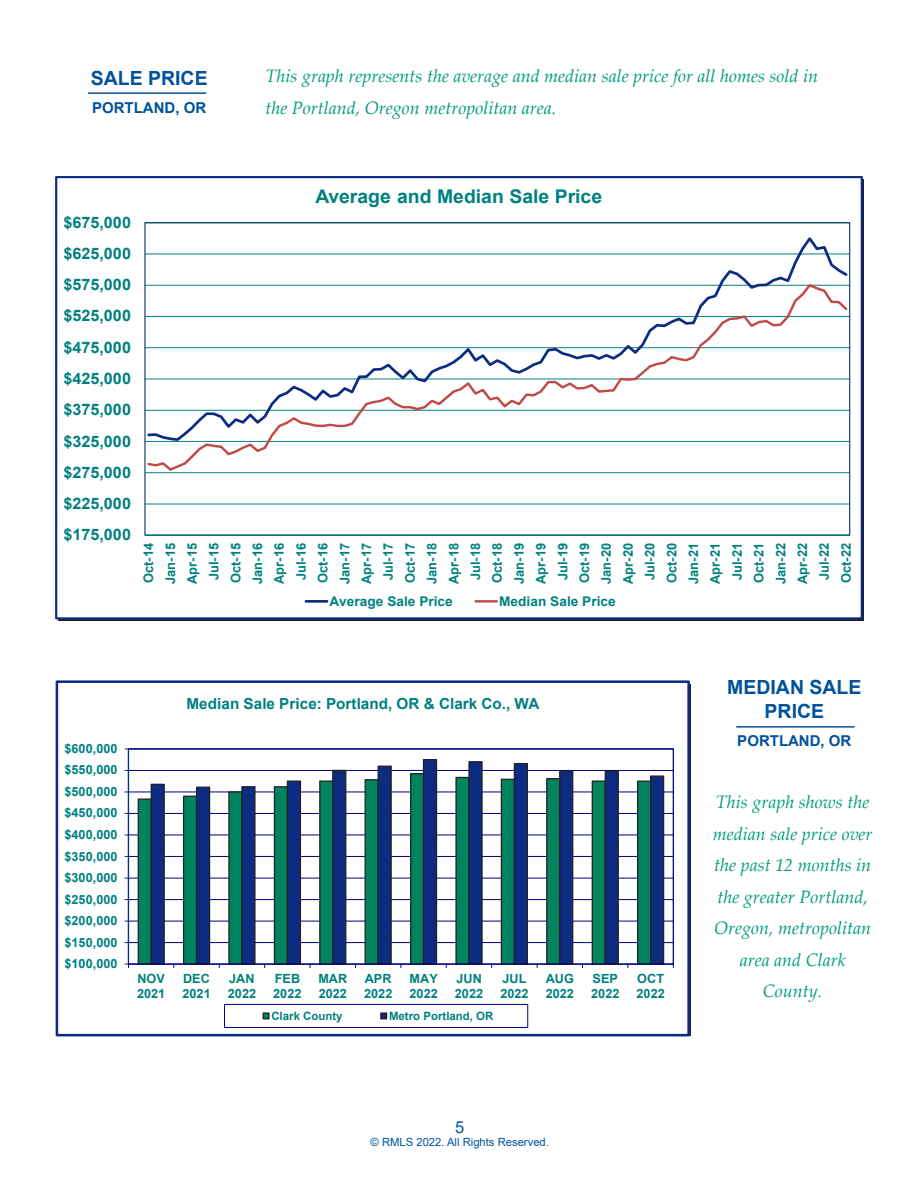
<style>
.page{position:relative;width:918px;height:1188px;background:#fff}
.page>*{position:absolute;margin:0;border:0;box-sizing:border-box;transform-origin:0 0}
.t1{font:700 19.5px/23.4px "Arial";color:#01529a;text-align:center}
.t2{font:700 18.9px "Arial";color:#008080}
.RMLS_Graph_Text{font:italic 18px/31.5px "Palatino Linotype";color:#009c7d}
.t3{font:16.5px "Arial";color:#01539c}
.t4{font:700 15.75px "Arial";color:#008080}
.t5{font:700 15.3px "Arial";color:#008080}
.Location{font:700 15px "Arial";color:#01529a}
.t6{font:700 13.35px "Arial";color:#008080}
.t7{font:700 13.2px/21.8px "Arial";color:#008080;text-align:justify}
.t8{font:700 12.75px "Arial";letter-spacing:-.005em;color:#008080}
.t9{font:700 12.6px "Arial";color:#008080}
.t10{font:700 11.4px "Arial";color:#008080}
.t11{font:11.25px "Arial";color:#01539c}
</style>
<div class="page">
<hr style="left:88px;top:92px;width:118px;height:2px;background:#01539c">
<hr style="left:145px;top:504px;width:705px;height:1px;background:#008080">
<hr style="left:145px;top:472px;width:705px;height:1px;background:#008080">
<hr style="left:145px;top:535px;width:705px;height:1px;background:#008080">
<svg style="left:146px;top:234px;width:704px;height:48px"></svg>
<svg style="left:146px;top:282px;width:704px;height:190px"></svg>
<hr style="left:306px;top:600px;width:21px;height:3px;background:#0c2c82">
<hr style="left:476px;top:600px;width:21px;height:3px;background:#be4b48">
<div style="left:55px;top:176px;width:808px;height:443px;border:2px solid #0c2c82"></div>
<hr style="left:128px;top:942px;width:545px;height:1px;background:#000080">
<hr style="left:128px;top:921px;width:545px;height:1px;background:#000080">
<hr style="left:128px;top:899px;width:545px;height:1px;background:#000080">
<hr style="left:128px;top:878px;width:545px;height:1px;background:#000080">
<hr style="left:128px;top:856px;width:545px;height:1px;background:#000080">
<hr style="left:128px;top:835px;width:545px;height:1px;background:#000080">
<hr style="left:128px;top:813px;width:545px;height:1px;background:#000080">
<hr style="left:128px;top:792px;width:545px;height:1px;background:#000080">
<hr style="left:128px;top:770px;width:545px;height:1px;background:#000080">
<svg style="left:137px;top:791px;width:13px;height:173px;background:#188266"></svg>
<svg style="left:150px;top:759px;width:515px;height:205px"></svg>
<hr style="left:128px;top:749px;width:1px;height:215px;background:#0c2c82">
<hr style="left:128px;top:964px;width:545px;height:1px;background:#000080">
<div style="left:224px;top:1004px;width:304px;height:24px;border:1px solid #000080"></div>
<div style="left:263px;top:1012px;width:7px;height:7px;border:1px solid #231f20"></div>
<div style="left:380px;top:1012px;width:7px;height:7px;border:1px solid #231f20"></div>
<div style="left:56px;top:680px;width:634px;height:356px;border:3px solid #0c2c82"></div>
<hr style="left:736px;top:726px;width:119px;height:2px;background:#01539c">
<p class="t1" style="left:91px;top:67px;width:119px">SALE PRICE</p>
<p class="Location" style="left:92px;top:97px;width:116px">PORTLAND, OR</p>
<p class="t4" style="left:63px;top:211px;width:69px">$675,000</p>
<p class="t4" style="left:63px;top:242px;width:69px">$625,000</p>
<p class="t4" style="left:63px;top:274px;width:69px">$575,000</p>
<p class="t4" style="left:63px;top:305px;width:69px">$525,000</p>
<p class="t4" style="left:63px;top:336px;width:69px">$475,000</p>
<p class="t4" style="left:63px;top:367px;width:69px">$425,000</p>
<p class="t4" style="left:63px;top:399px;width:69px">$375,000</p>
<p class="t4" style="left:63px;top:430px;width:69px">$325,000</p>
<p class="t4" style="left:63px;top:461px;width:69px">$275,000</p>
<p class="t4" style="left:63px;top:492px;width:69px">$225,000</p>
<p class="RMLS_Graph_Text" style="left:266px;top:60px;width:554px">This graph represents the average and median sale price for all homes sold in the Portland, Oregon metropolitan area.</p>
<p class="t2" style="left:316px;top:183px;width:288px">Average and Median Sale Price</p>
<p class="t4" style="left:63px;top:524px;width:69px">$175,000</p>
<p class="t7" style="left:138px;top:584px;width:42px;rotate:-90deg">Oct-14<br>Jan-15<br>Apr-15<br>Jul-15<br>Oct-15<br>Jan-16<br>Apr-16<br>Jul-16<br>Oct-16<br>Jan-17<br>Apr-17<br>Jul-17<br>Oct-17<br>Jan-18<br>Apr-18<br>Jul-18<br>Oct-18<br>Jan-19<br>Apr-19<br>Jul-19<br>Oct-19<br>Jan-20<br>Apr-20<br>Jul-20<br>Oct-20<br>Jan-21<br>Apr-21<br>Jul-21<br>Oct-21<br>Jan-22<br>Apr-22<br>Jul-22<br>Oct-22</p>
<p class="t6" style="left:329px;top:592px;width:125px">Average Sale Price</p>
<p class="t6" style="left:499px;top:592px;width:118px">Median Sale Price</p>
<p class="t9" style="left:64px;top:740px;width:54px">$600,000</p>
<p class="t9" style="left:64px;top:761px;width:54px">$550,000</p>
<p class="t5" style="left:187px;top:693px;width:354px">Median Sale Price: Portland, OR &amp; Clark Co., WA</p>
<p class="t1" style="left:727px;top:676px;width:136px">MEDIAN SALE<br>PRICE</p>
<p class="Location" style="left:737px;top:730px;width:116px">PORTLAND, OR</p>
<p class="t9" style="left:64px;top:783px;width:54px">$500,000</p>
<p class="t9" style="left:64px;top:804px;width:54px">$450,000</p>
<p class="t9" style="left:64px;top:826px;width:54px">$400,000</p>
<p class="t9" style="left:64px;top:847px;width:54px">$350,000</p>
<p class="t9" style="left:64px;top:869px;width:54px">$300,000</p>
<p class="t9" style="left:64px;top:890px;width:54px">$250,000</p>
<p class="t9" style="left:64px;top:912px;width:54px">$200,000</p>
<p class="t9" style="left:64px;top:933px;width:54px">$150,000</p>
<p class="t9" style="left:64px;top:955px;width:54px">$100,000</p>
<p class="t9" style="left:137px;top:970px;width:29px">NOV</p>
<p class="t8" style="left:137px;top:984px;width:30px">2021</p>
<p class="t9" style="left:183px;top:970px;width:28px">DEC</p>
<p class="t8" style="left:182px;top:984px;width:30px">2021</p>
<p class="t9" style="left:229px;top:970px;width:27px">JAN</p>
<p class="t8" style="left:228px;top:984px;width:30px">2022</p>
<p class="t9" style="left:275px;top:970px;width:27px">FEB</p>
<p class="t8" style="left:273px;top:984px;width:30px">2022</p>
<p class="t9" style="left:318px;top:970px;width:30px">MAR</p>
<p class="t8" style="left:319px;top:984px;width:30px">2022</p>
<p class="t9" style="left:365px;top:970px;width:28px">APR</p>
<p class="t8" style="left:364px;top:984px;width:30px">2022</p>
<p class="t9" style="left:410px;top:970px;width:30px">MAY</p>
<p class="t8" style="left:409px;top:984px;width:30px">2022</p>
<p class="t9" style="left:456px;top:970px;width:27px">JUN</p>
<p class="t8" style="left:455px;top:984px;width:30px">2022</p>
<p class="t9" style="left:502px;top:970px;width:26px">JUL</p>
<p class="t8" style="left:500px;top:984px;width:30px">2022</p>
<p class="t10" style="left:271px;top:1008px;width:73px">Clark County</p>
<p class="t10" style="left:389px;top:1008px;width:106px">Metro Portland, OR</p>
<p class="t9" style="left:546px;top:970px;width:30px">AUG</p>
<p class="t8" style="left:546px;top:984px;width:30px">2022</p>
<p class="t9" style="left:593px;top:970px;width:27px">SEP</p>
<p class="t8" style="left:591px;top:984px;width:30px">2022</p>
<p class="t9" style="left:637px;top:970px;width:28px">OCT</p>
<p class="t8" style="left:637px;top:984px;width:30px">2022</p>
<p class="t3" style="left:455px;top:1115px;width:11px">5</p>
<p class="t11" style="left:371px;top:1135px;width:180px">© RMLS 2022. All Rights Reserved.</p>
<p class="RMLS_Graph_Text" style="left:713px;top:786px;width:161px;text-align:center">This graph shows the median sale price over the past 12 months in the greater Portland,<br>Oregon, metropolitan area and Clark<br>County.</p>
</div>
